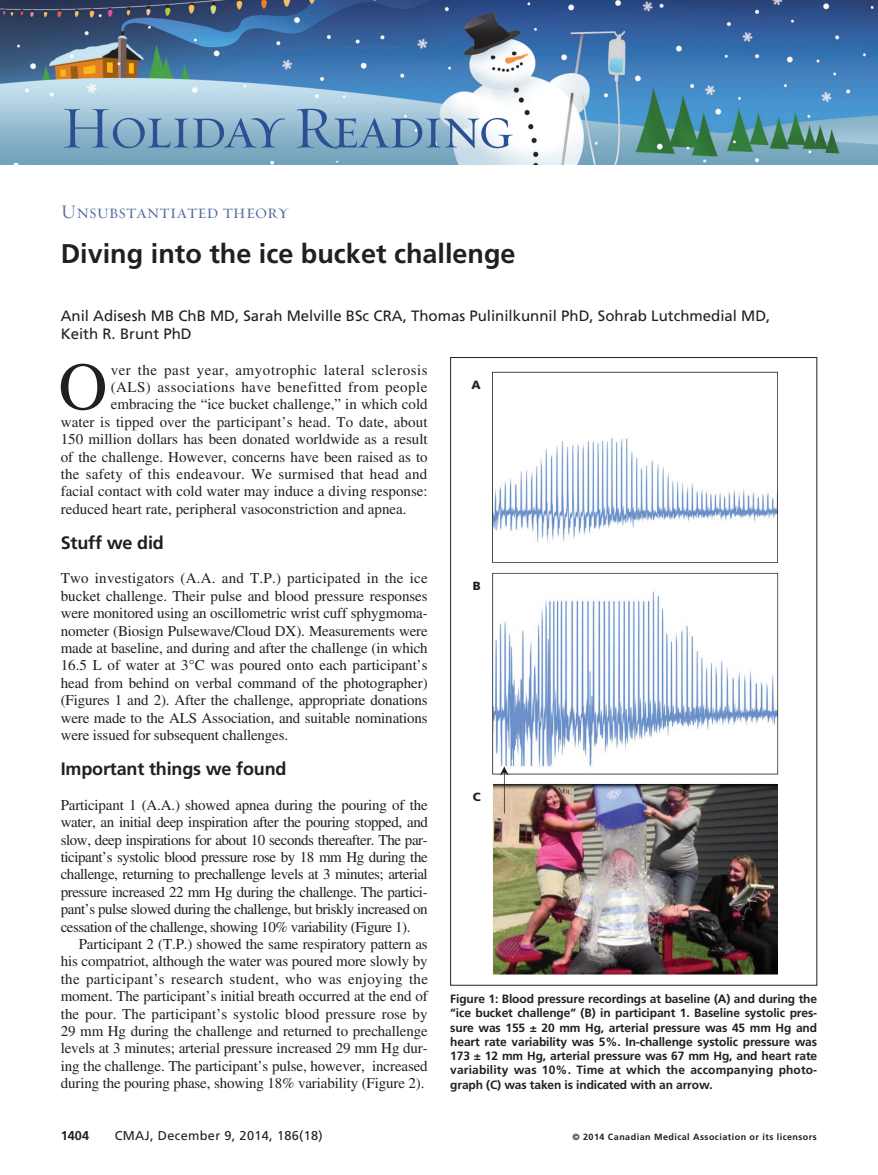
<style>
.page{position:relative;width:878px;height:1175px;background:#fff}
.page>*{position:absolute;margin:0;border:0;box-sizing:border-box;transform-origin:0 0}
.DC{font:67.5px "Times LT Std";color:#231f20}
.t1{font:60px "Requiem Display HTF Small Caps";letter-spacing:-.03em;color:#2a5191}
.T18{font:700 27px "Frutiger LT Std";color:#231f20}
.Department{font:19.5px "Requiem Display HTF Small Caps";color:#5668a2}
.t2{font:700 18px "Frutiger LT Std";letter-spacing:-.01em;color:#231f20}
.PJ{font:15px/17.4px "Times LT Std";letter-spacing:-.01em;color:#231f20;text-align:justify}
.DC-2{font:15px "Times LT Std";color:#231f20}
.N10{font:15px/18px "Frutiger LT Std";color:#231f20}
.DC-3{font:15px "Times LT Std";letter-spacing:.04em;color:#231f20}
.DC-4{font:15px "Times LT Std";letter-spacing:.03em;color:#231f20}
.t3{font:12.75px "Frutiger LT Std";letter-spacing:.025em;color:#231f20}
.t4{font:700 12.75px "Frutiger LT Std";color:#231f20}
.FIG{font:700 12px/14.2px "Frutiger LT Std";letter-spacing:-.01em;color:#231f20;text-align:justify}
.t5{font:900 11.85px "Frutiger LT Std";color:#231f20}
.t6{font:700 9px "Frutiger LT Std";letter-spacing:.05em;color:#231f20}
</style>
<div class="page">
<img style="left:0;top:0;width:878px;height:164px">
<img style="left:492px;top:783px;width:285px;height:191px">
<svg style="left:492px;top:372px;width:285px;height:191px"></svg>
<svg style="left:492px;top:573px;width:286px;height:201px"></svg>
<svg style="left:500px;top:766px;width:8px;height:47px"></svg>
<h2 class="t1" style="left:61px;top:93px;width:453px">Holiday Reading</h2>
<p class="Department" style="left:61px;top:200px;width:229px">Unsubstantiated theory</p>
<p class="T18" style="left:61px;top:238px;width:456px">Diving into the ice bucket challenge</p>
<p class="N10" style="left:61px;top:307px;width:711px">Anil Adisesh MB ChB MD, Sarah Melville BSc CRA, Thomas Pulinilkunnil PhD, Sohrab Lutchmedial MD,<br>Keith R. Brunt PhD</p>
<p class="DC" style="left:58px;top:349px;width:50px">O</p>
<p class="DC-3" style="left:111px;top:361px;width:318px">ver the past year, amyotrophic lateral sclerosis</p>
<p class="DC-4" style="left:111px;top:378px;width:318px">(ALS) associations have benefitted from people</p>
<p class="DC-2" style="left:111px;top:396px;width:318px">embracing the “ice bucket challenge,” in which cold</p>
<p class="DC-2" style="left:61px;top:413px;width:368px">water is tipped over the participant’s head. To date, about</p>
<p class="DC-2" style="left:61px;top:431px;width:368px">150 million dollars has been donated worldwide as a result</p>
<p class="DC-2" style="left:61px;top:448px;width:368px">of the challenge. However, concerns have been raised as to</p>
<p class="DC-2" style="left:61px;top:465px;width:368px">the safety of this endeavour. We surmised that head and</p>
<p class="DC-2" style="left:61px;top:483px;width:368px">facial contact with cold water may induce a diving response:</p>
<p class="DC-2" style="left:61px;top:500px;width:347px">reduced heart rate, peripheral vasoconstriction and apnea.</p>
<h1 class="t2" style="left:61px;top:532px;width:105px">Stuff we did</h1>
<p class="PJ" style="left:61px;top:569px;width:368px">Two investigators (A.A. and T.P.) participated in the ice bucket challenge. Their pulse and blood pressure responses were monitored using an oscillometric wrist cuff sphygmoma&shy;nometer (Biosign Pulsewave/Cloud DX). Measurements were made at baseline, and during and after the challenge (in which 16.5 L of water at 3°C was poured onto each participant’s head from behind on verbal command of the photographer) (Figures 1 and 2). After the challenge, appropriate donations were made to the ALS Association, and suitable nominations were issued for subsequent challenges.</p>
<h1 class="t2" style="left:61px;top:758px;width:227px">Important things we found</h1>
<p class="PJ" style="left:61px;top:796px;width:369px">Participant 1 (A.A.) showed apnea during the pouring of the water, an initial deep inspiration after the pouring stopped, and slow, deep inspirations for about 10 seconds thereafter. The par&shy;ticipant’s systolic blood pressure rose by 18 mm Hg during the challenge, returning to prechallenge levels at 3 minutes; arterial pressure increased 22 mm Hg during the challenge. The partici&shy;pant’s pulse slowed during the challenge, but briskly increased on cessation of the challenge, showing 10% variability (Figure 1).</p>
<p class="PJ" style="left:61px;top:935px;width:369px;text-indent:18px">Participant 2 (T.P.) showed the same respiratory pattern as his compatriot, although the water was poured more slowly by the participant’s research student, who was enjoying the moment. The participant’s initial breath occurred at the end of the pour. The participant’s systolic blood pressure rose by 29 mm Hg during the challenge and returned to prechallenge levels at 3 minutes; arterial pressure increased 29 mm Hg dur&shy;ing the challenge. The participant’s pulse, however, increased during the pouring phase, showing 18% variability (Figure 2).</p>
<p class="t5" style="left:471px;top:378px;width:11px">A</p>
<p class="t5" style="left:472px;top:579px;width:9px">B</p>
<p class="t5" style="left:472px;top:789px;width:9px">C</p>
<p class="FIG" style="left:450px;top:991px;width:368px">Figure 1: Blood pressure recordings at baseline (A) and during the “ice bucket challenge” (B) in participant 1. Baseline systolic pres&shy;sure was 155 ± 20 mm Hg, arterial pressure was 45 mm Hg and heart rate variability was 5%. In-challenge systolic pressure was 173 ± 12 mm Hg, arterial pressure was 67 mm Hg, and heart rate variability was 10%. Time at which the accompanying photo&shy;graph (C) was taken is indicated with an arrow.</p>
<p class="t4" style="left:61px;top:1127px;width:30px">1404</p>
<p class="t3" style="left:115px;top:1127px;width:209px">CMAJ, December 9, 2014, 186(18)</p>
<p class="t6" style="left:572px;top:1131px;width:246px">© 2014 Canadian Medical Association or its licensors</p>
</div>
